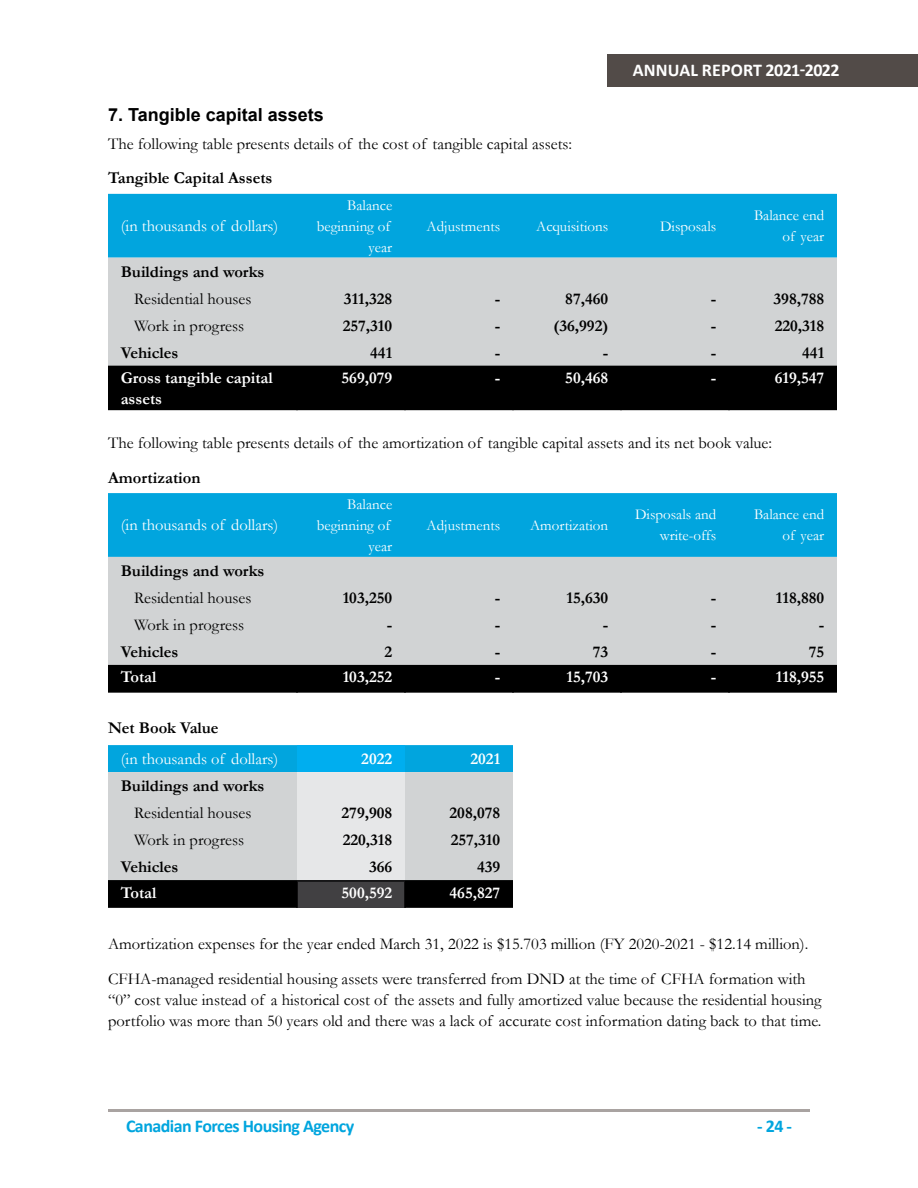
<style>
.page{position:relative;width:918px;height:1188px;background:#fff}
.page>*{position:absolute;margin:0;border:0;box-sizing:border-box;transform-origin:0 0}
.t1{font:700 18px "Calibri";letter-spacing:-.03em;color:#01a5de}
.SubHeading_4{font:700 18px "Arial";color:#000}
.t2{font:700 18px "Calibri";letter-spacing:.005em;color:#fff}
.Paragraph__Main_text{font:16.5px/21px "Garamond";color:#000}
.numbers{font:700 16.5px "Garamond";color:#000}
.L2{font:16.5px "Garamond";color:#000}
.L1{font:700 16.5px "Garamond";color:#000}
.header_tReg{font:16.5px "Garamond";color:#fff}
.footer_tBold_2{font:700 16.5px "Garamond";color:#fff}
.Paragraph__Main_text-2{font:700 16.5px "Garamond";color:#000}
.footer_tBold_1{font:700 16.5px/21px "Garamond";color:#fff}
.header_tBold_align_r{font:700 16.5px "Garamond";color:#fff}
.header_tReg_small_al{font:15px/21px "Garamond";color:#fff;text-align:right}
</style>
<div class="page">
<hr style="left:108px;top:1109px;width:702px;height:3px;background:#a9a3a1">
<div style="left:608px;top:54px;width:310px;height:32px;background:#524b48"></div>
<div style="left:108px;top:194px;width:729px;height:64px;background:#01a5de"></div>
<div style="left:108px;top:258px;width:729px;height:108px;background:#d1d3d4"></div>
<div style="left:108px;top:367px;width:729px;height:43px;background:#000"></div>
<hr style="left:108px;top:366px;width:189px;height:1px;background:#000">
<hr style="left:297px;top:366px;width:108px;height:1px;background:#000">
<hr style="left:296px;top:367px;width:2px;height:43px;background:#000">
<hr style="left:405px;top:366px;width:108px;height:1px;background:#000">
<hr style="left:404px;top:367px;width:2px;height:43px;background:#000">
<hr style="left:513px;top:366px;width:108px;height:1px;background:#000">
<hr style="left:512px;top:367px;width:2px;height:43px;background:#000">
<hr style="left:621px;top:366px;width:108px;height:1px;background:#000">
<hr style="left:620px;top:367px;width:2px;height:43px;background:#000">
<hr style="left:729px;top:366px;width:108px;height:1px;background:#000">
<hr style="left:728px;top:367px;width:2px;height:43px;background:#000">
<div style="left:108px;top:493px;width:729px;height:64px;background:#01a5de"></div>
<div style="left:108px;top:557px;width:729px;height:108px;background:#d1d3d4"></div>
<div style="left:108px;top:666px;width:729px;height:27px;background:#000"></div>
<hr style="left:108px;top:665px;width:189px;height:1px;background:#000">
<hr style="left:297px;top:665px;width:108px;height:1px;background:#000">
<hr style="left:296px;top:666px;width:2px;height:27px;background:#000">
<hr style="left:405px;top:665px;width:108px;height:1px;background:#000">
<hr style="left:404px;top:666px;width:2px;height:27px;background:#000">
<hr style="left:513px;top:665px;width:108px;height:1px;background:#000">
<hr style="left:512px;top:666px;width:2px;height:27px;background:#000">
<hr style="left:621px;top:665px;width:108px;height:1px;background:#000">
<hr style="left:620px;top:666px;width:2px;height:27px;background:#000">
<hr style="left:729px;top:665px;width:108px;height:1px;background:#000">
<hr style="left:728px;top:666px;width:2px;height:27px;background:#000">
<svg style="left:108px;top:745px;width:405px;height:163px;background:#96b5c0"></svg>
<div style="left:297px;top:881px;width:108px;height:27px;background:#414042"></div>
<hr style="left:108px;top:880px;width:189px;height:2px;background:#000">
<hr style="left:297px;top:880px;width:108px;height:2px;background:#000">
<hr style="left:296px;top:882px;width:2px;height:26px;background:#000">
<hr style="left:405px;top:880px;width:108px;height:2px;background:#000">
<hr style="left:404px;top:882px;width:2px;height:26px;background:#000">
<p class="t2" style="left:633px;top:57px;width:208px">ANNUAL REPORT 2021-2022</p>
<h4 class="SubHeading_4" style="left:108px;top:102px;width:217px">7. Tangible capital assets</h4>
<p class="Paragraph__Main_text" style="left:108px;top:133px;width:466px">The following table presents details of the cost of tangible capital assets:</p>
<p class="Paragraph__Main_text-2" style="left:108px;top:167px;width:166px">Tangible Capital Assets</p>
<p class="header_tReg" style="left:121px;top:215px;width:159px">(in thousands of dollars)</p>
<p class="header_tReg_small_al" style="left:317px;top:194px;width:77px">Balance beginning of year</p>
<p class="header_tReg_small_al" style="left:427px;top:215px;width:75px">Adjustments</p>
<p class="header_tReg_small_al" style="left:536px;top:215px;width:74px">Acquisitions</p>
<p class="header_tReg_small_al" style="left:660px;top:215px;width:58px">Disposals</p>
<p class="header_tReg_small_al" style="left:754px;top:205px;width:72px">Balance end of year</p>
<p class="L1" style="left:121px;top:260px;width:145px">Buildings and works</p>
<p class="L2" style="left:134px;top:287px;width:119px">Residential houses</p>
<p class="numbers" style="left:344px;top:287px;width:50px">311,328</p>
<p class="numbers" style="left:495px;top:287px;width:7px">-</p>
<p class="numbers" style="left:565px;top:287px;width:44px">87,460</p>
<p class="numbers" style="left:711px;top:287px;width:7px">-</p>
<p class="numbers" style="left:774px;top:287px;width:52px">398,788</p>
<p class="L2" style="left:134px;top:314px;width:111px">Work in progress</p>
<p class="numbers" style="left:343px;top:314px;width:51px">257,310</p>
<p class="numbers" style="left:495px;top:314px;width:7px">-</p>
<p class="numbers" style="left:554px;top:314px;width:56px">(36,992)</p>
<p class="numbers" style="left:711px;top:314px;width:7px">-</p>
<p class="numbers" style="left:775px;top:314px;width:51px">220,318</p>
<p class="L1" style="left:121px;top:341px;width:59px">Vehicles</p>
<p class="numbers" style="left:370px;top:341px;width:24px">441</p>
<p class="numbers" style="left:495px;top:341px;width:7px">-</p>
<p class="numbers" style="left:603px;top:341px;width:7px">-</p>
<p class="numbers" style="left:711px;top:341px;width:7px">-</p>
<p class="numbers" style="left:802px;top:341px;width:24px">441</p>
<p class="footer_tBold_1" style="left:121px;top:368px;width:154px">Gross tangible capital assets</p>
<p class="footer_tBold_2" style="left:342px;top:367px;width:52px">569,079</p>
<p class="footer_tBold_2" style="left:495px;top:367px;width:7px">-</p>
<p class="footer_tBold_2" style="left:565px;top:367px;width:44px">50,468</p>
<p class="footer_tBold_2" style="left:711px;top:367px;width:7px">-</p>
<p class="footer_tBold_2" style="left:775px;top:367px;width:51px">619,547</p>
<p class="Paragraph__Main_text" style="left:108px;top:432px;width:666px">The following table presents details of the amortization of tangible capital assets and its net book value:</p>
<p class="Paragraph__Main_text-2" style="left:108px;top:466px;width:94px">Amortization</p>
<p class="header_tReg" style="left:121px;top:514px;width:159px">(in thousands of dollars)</p>
<p class="header_tReg_small_al" style="left:317px;top:493px;width:77px">Balance beginning of year</p>
<p class="header_tReg_small_al" style="left:427px;top:514px;width:75px">Adjustments</p>
<p class="header_tReg_small_al" style="left:530px;top:514px;width:80px">Amortization</p>
<p class="header_tReg_small_al" style="left:635px;top:504px;width:83px">Disposals and write-offs</p>
<p class="header_tReg_small_al" style="left:754px;top:504px;width:72px">Balance end of year</p>
<p class="L1" style="left:121px;top:559px;width:145px">Buildings and works</p>
<p class="L2" style="left:134px;top:587px;width:119px">Residential houses</p>
<p class="numbers" style="left:343px;top:586px;width:51px">103,250</p>
<p class="numbers" style="left:495px;top:586px;width:7px">-</p>
<p class="numbers" style="left:566px;top:586px;width:43px">15,630</p>
<p class="numbers" style="left:711px;top:586px;width:7px">-</p>
<p class="numbers" style="left:776px;top:586px;width:50px">118,880</p>
<p class="L2" style="left:134px;top:614px;width:111px">Work in progress</p>
<p class="numbers" style="left:387px;top:613px;width:7px">-</p>
<p class="numbers" style="left:495px;top:613px;width:7px">-</p>
<p class="numbers" style="left:603px;top:613px;width:7px">-</p>
<p class="numbers" style="left:711px;top:613px;width:7px">-</p>
<p class="numbers" style="left:819px;top:613px;width:7px">-</p>
<p class="L1" style="left:121px;top:640px;width:59px">Vehicles</p>
<p class="numbers" style="left:385px;top:640px;width:9px">2</p>
<p class="numbers" style="left:495px;top:640px;width:7px">-</p>
<p class="numbers" style="left:593px;top:640px;width:17px">73</p>
<p class="numbers" style="left:711px;top:640px;width:7px">-</p>
<p class="numbers" style="left:809px;top:640px;width:17px">75</p>
<p class="footer_tBold_1" style="left:121px;top:667px;width:37px">Total</p>
<p class="footer_tBold_2" style="left:343px;top:666px;width:51px">103,252</p>
<p class="footer_tBold_2" style="left:495px;top:666px;width:7px">-</p>
<p class="footer_tBold_2" style="left:566px;top:666px;width:43px">15,703</p>
<p class="footer_tBold_2" style="left:711px;top:666px;width:7px">-</p>
<p class="footer_tBold_2" style="left:776px;top:666px;width:50px">118,955</p>
<p class="Paragraph__Main_text-2" style="left:108px;top:717px;width:112px">Net Book Value</p>
<p class="header_tReg" style="left:121px;top:748px;width:159px">(in thousands of dollars)</p>
<p class="header_tBold_align_r" style="left:361px;top:748px;width:32px">2022</p>
<p class="header_tBold_align_r" style="left:471px;top:748px;width:31px">2021</p>
<p class="L1" style="left:121px;top:775px;width:145px">Buildings and works</p>
<p class="L2" style="left:134px;top:802px;width:119px">Residential houses</p>
<p class="numbers" style="left:342px;top:802px;width:52px">279,908</p>
<p class="numbers" style="left:450px;top:802px;width:52px">208,078</p>
<p class="L2" style="left:134px;top:829px;width:111px">Work in progress</p>
<p class="numbers" style="left:343px;top:829px;width:51px">220,318</p>
<p class="numbers" style="left:451px;top:829px;width:51px">257,310</p>
<p class="L1" style="left:121px;top:856px;width:59px">Vehicles</p>
<p class="numbers" style="left:369px;top:856px;width:25px">366</p>
<p class="numbers" style="left:477px;top:856px;width:25px">439</p>
<p class="footer_tBold_1" style="left:121px;top:882px;width:37px">Total</p>
<p class="footer_tBold_2" style="left:342px;top:881px;width:52px">500,592</p>
<p class="footer_tBold_2" style="left:450px;top:881px;width:52px">465,827</p>
<p class="Paragraph__Main_text" style="left:108px;top:933px;width:702px">Amortization expenses for the year ended March 31, 2022 is $15.703 million (FY 2020-2021 - $12.14 million).</p>
<p class="Paragraph__Main_text" style="left:108px;top:968px;width:715px">CFHA-managed residential housing assets were transferred from DND at the time of CFHA formation with “0” cost value instead of a historical cost of the assets and fully amortized value because the residential housing portfolio was more than 50 years old and there was a lack of accurate cost information dating back to that time.</p>
<p class="t1" style="left:126px;top:1113px;width:230px">Canadian Forces Housing Agency</p>
<p class="t1" style="left:757px;top:1113px;width:36px">- 24 -</p>
</div>
